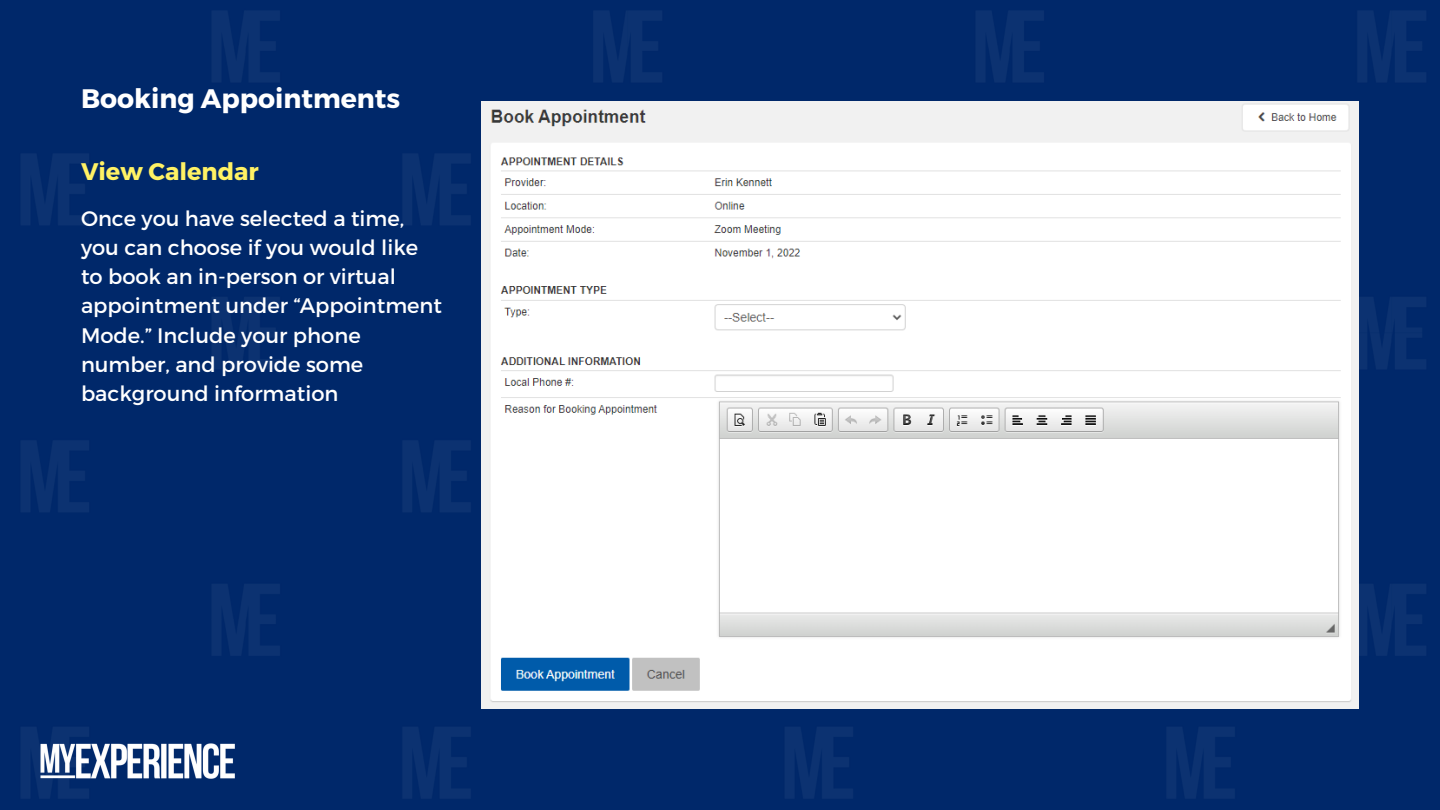
<style>
.page{position:relative;width:1440px;height:810px;background:#fff}
.page>*{position:absolute;margin:0;border:0;box-sizing:border-box;transform-origin:0 0}
.t1{font:700 26.7px "Montserrat";color:#fff}
.t2{font:700 24px "Montserrat";color:#fff264}
.t3{font:21px/29.2px "Montserrat";color:#fff}
</style>
<div class="page">
<img style="left:0;top:0;width:1440px;height:810px">
<img style="left:36px;top:742px;width:203px;height:38px">
<img style="left:481px;top:101px;width:878px;height:608px">
<p class="t1" style="left:81px;top:81px;width:321px">Booking Appointments</p>
<p class="t2" style="left:81px;top:156px;width:179px">View Calendar</p>
<p class="t3" style="left:81px;top:202px;width:363px">Once you have selected a time, you can choose if you would like to book an in-person or virtual appointment under “Appointment<br>Mode.” Include your phone number, and provide some background information</p>
</div>
